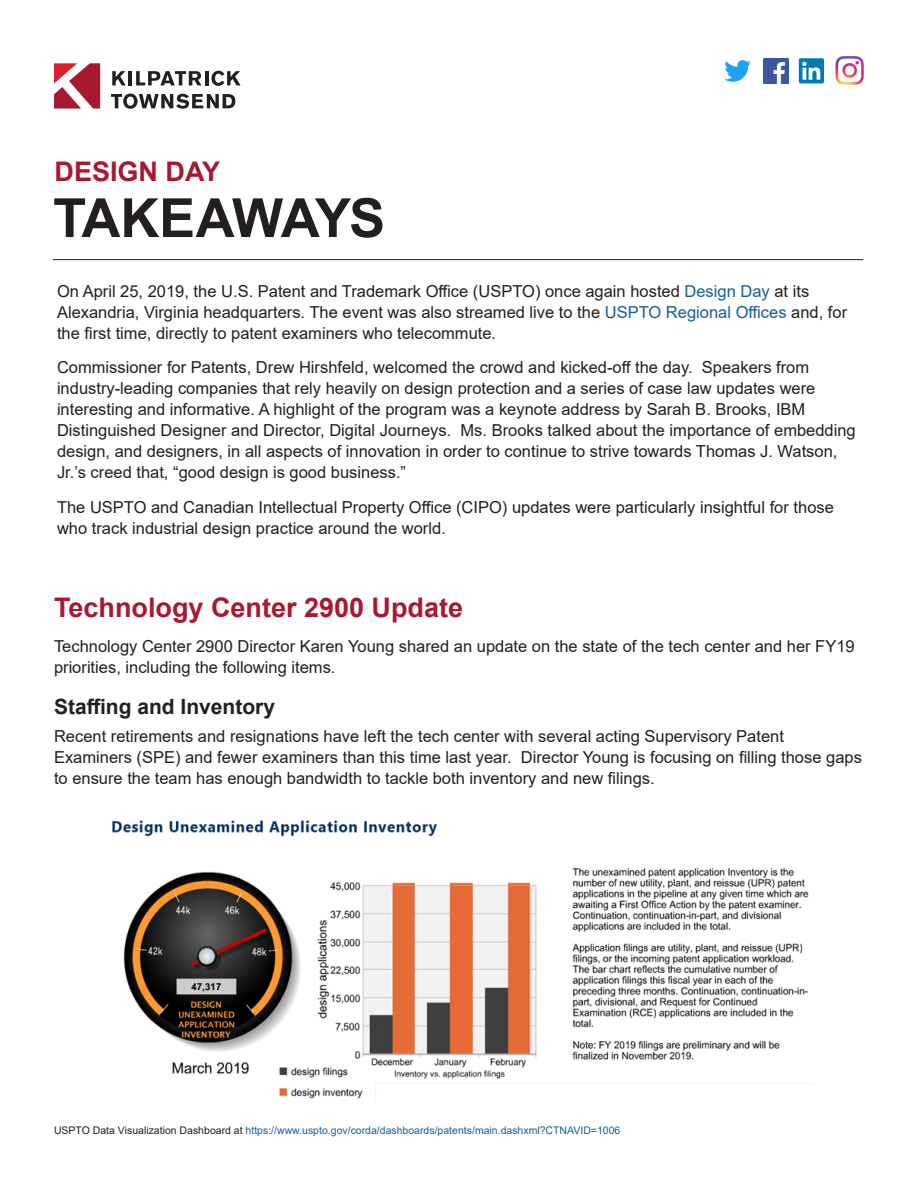
<style>
.page{position:relative;width:918px;height:1188px;background:#fff}
.page>*{position:absolute;margin:0;border:0;box-sizing:border-box;transform-origin:0 0}
.t1{font:700 54px "Arial";letter-spacing:-.035em;color:#231f20}
.bullets{font:700 27px "Arial";color:#a71930}
.bullets-2{font:700 21px "Arial";color:#231f20}
.body{font:16.5px/21px "Arial";color:#231f20}
.bullets-3{font:16.5px/21px "Arial";color:#231f20}
.t2{font:10.5px "Arial";color:#175d9e}
.s1{color:#175d9e}
.s2{color:#231f20}
</style>
<div class="page">
<hr style="left:53px;top:259px;width:810px;height:1px;background:#231f20">
<svg style="left:112px;top:71px;width:14px;height:14px"></svg>
<hr style="left:128px;top:71px;width:4px;height:14px;background:#231f20">
<svg style="left:136px;top:71px;width:65px;height:14px"></svg>
<hr style="left:205px;top:71px;width:3px;height:14px;background:#231f20">
<svg style="left:211px;top:71px;width:30px;height:15px"></svg>
<svg style="left:111px;top:94px;width:124px;height:15px"></svg>
<svg style="left:54px;top:63px;width:46px;height:46px"></svg>
<img style="left:112px;top:820px;width:697px;height:281px">
<img style="left:763px;top:58px;width:25px;height:25px">
<svg style="left:724px;top:60px;width:27px;height:22px"></svg>
<div style="left:799px;top:58px;width:25px;height:25px;background:#007bb6;border-radius:2px"></div>
<svg style="left:802px;top:62px;width:18px;height:18px"></svg>
<img style="left:835px;top:56px;width:29px;height:29px">
<p class="bullets" style="left:55px;top:153px;width:167px">DESIGN DAY</p>
<p class="t1" style="left:53px;top:180px;width:333px">TAKEAWAYS</p>
<p class="body" style="left:57px;top:281px;width:792px">On April 25, 2019, the U.S. Patent and Trademark Office (USPTO) once again hosted <span class="s1">Design Day</span> at its<br>Alexandria, Virginia headquarters. The event was also streamed live to the <span class="s1">USPTO Regional Offices</span> and, for the first time, directly to patent examiners who telecommute.</p>
<p class="body" style="left:57px;top:357px;width:800px">Commissioner for Patents, Drew Hirshfeld, welcomed the crowd and kicked-off the day. Speakers from industry-leading companies that rely heavily on design protection and a series of case law updates were interesting and informative. A highlight of the program was a keynote address by Sarah B. Brooks, IBM Distinguished Designer and Director, Digital Journeys. Ms. Brooks talked about the importance of embedding design, and designers, in all aspects of innovation in order to continue to strive towards Thomas J. Watson, Jr.’s creed that, “good design is good business.”</p>
<p class="body" style="left:57px;top:497px;width:778px">The USPTO and Canadian Intellectual Property Office (CIPO) updates were particularly insightful for those who track industrial design practice around the world.</p>
<p class="bullets" style="left:54px;top:589px;width:411px">Technology Center 2900 Update</p>
<p class="bullets-3" style="left:54px;top:635px;width:802px">Technology Center 2900 Director Karen Young shared an update on the state of the tech center and her FY19 priorities, including the following items.</p>
<p class="bullets-2" style="left:54px;top:692px;width:223px">Staffing and Inventory</p>
<p class="bullets-3" style="left:54px;top:725px;width:809px">Recent retirements and resignations have left the tech center with several acting Supervisory Patent<br>Examiners (SPE) and fewer examiners than this time last year. Director Young is focusing on filling those gaps to ensure the team has enough bandwidth to tackle both inventory and new filings.</p>
<p class="t2" style="left:54px;top:1123px;width:568px"><span class="s2">USPTO Data Visualization Dashboard at</span> https://www.uspto.gov/corda/dashboards/patents/main.dashxml?CTNAVID=1006</p>
</div>
